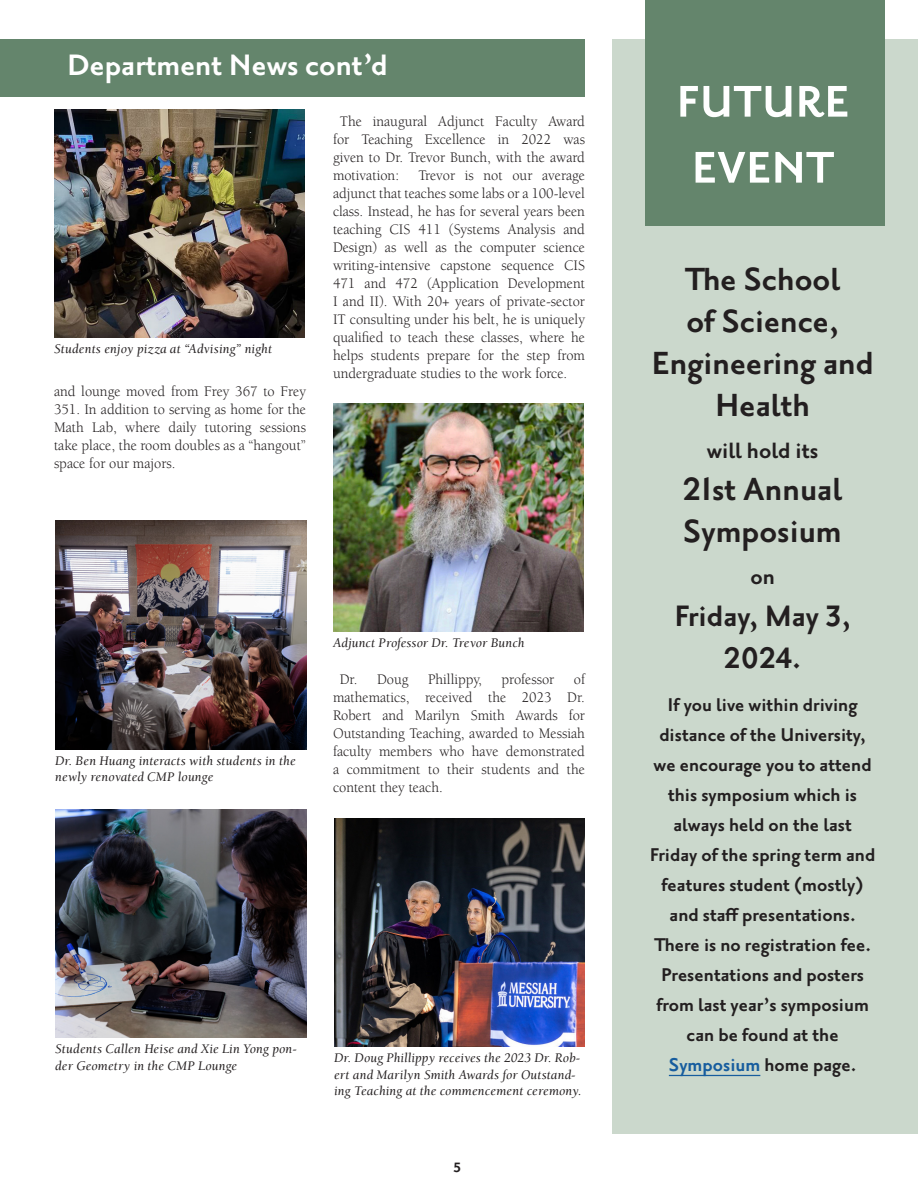
<style>
.page{position:relative;width:918px;height:1188px;background:#fff}
.page>*{position:absolute;margin:0;border:0;box-sizing:border-box;transform-origin:0 0}
.t1{font:700 54px/66px "Priori Sans OT";color:#fff}
.t2{font:700 39px/42px "Priori Sans OT";color:#231f20;text-align:center}
.t3{font:700 36px "Priori Sans OT";color:#fff}
.t4{font:700 36px/42px "Priori Sans OT";color:#231f20;text-align:center}
.t5{font:700 27px "Priori Sans OT";color:#231f20}
.t6{font:700 22.5px/30px "Priori Sans OT";color:#231f20;text-align:center}
.t7{font:700 16.5px "Priori Sans OT";color:#231f20}
.t8{font:15px/18px "Berkeley Std";color:#231f20;text-align:justify;scale:.96 1}
.t9{font:italic 13.5px/16.5px "Berkeley Std";letter-spacing:.01em;color:#231f20}
.s1{color:#175d9e}
</style>
<div class="page">
<hr style="left:0;top:39px;width:1px;height:512px;background:#97b29a">
<div style="left:612px;top:39px;width:306px;height:1095px;background:#cbd8cc"></div>
<div style="left:0;top:39px;width:585px;height:58px;background:#64856c"></div>
<div style="left:645px;top:0;width:240px;height:226px;background:#64856c"></div>
<img style="left:55px;top:110px;width:250px;height:228px">
<img style="left:55px;top:810px;width:251px;height:228px">
<img style="left:55px;top:521px;width:251px;height:228px">
<img style="left:333px;top:404px;width:251px;height:228px">
<img style="left:334px;top:818px;width:251px;height:229px">
<hr style="left:669px;top:1075px;width:91px;height:1px;background:#175d9e">
<h3 class="t3" style="left:67px;top:49px;width:322px">Department News cont’d</h3>
<p class="t9" style="left:54px;top:341px;width:219px">Students enjoy pizza at “Advising” night</p>
<p class="t8" style="left:54px;top:383px;width:264px">and lounge moved from Frey 367 to Frey 351. In addition to serving as home for the Math Lab, where daily tutoring sessions take place, the room doubles as a “hangout” space for our majors.</p>
<p class="t8" style="left:333px;top:113px;width:264px;text-indent:7px">The inaugural Adjunct Faculty Award for Teaching Excellence in 2022 was given to Dr. Trevor Bunch, with the award motivation:</p>
<p class="t8" style="left:333px;top:167px;width:264px;text-indent:85px">Trevor is not our average adjunct that teaches some labs or a 100-level class. Instead, he has for several years been teaching CIS 411 (Systems Analysis and Design) as well as the computer science writing-intensive capstone sequence CIS 471 and 472 (Application Development I and II). With 20+ years of private-sector IT consulting under his belt, he is uniquely qualified to teach these classes, where he helps students prepare for the step from undergraduate studies to the work force.</p>
<p class="t9" style="left:55px;top:752px;width:242px">Dr. Ben Huang interacts with students in the newly renovated CMP lounge</p>
<p class="t9" style="left:333px;top:635px;width:193px">Adjunct Professor Dr. Trevor Bunch</p>
<p class="t8" style="left:333px;top:671px;width:264px;text-indent:241px">of mathematics, received the 2023 Dr.<br>Robert and Marilyn Smith Awards for Outstanding Teaching, awarded to Messiah faculty members who have demonstrated a commitment to their students and the content they teach.</p>
<p class="t8" style="left:340px;top:671px;width:73px">Dr. Doug</p>
<p class="t8" style="left:428px;top:671px;width:58px">Phillippy,</p>
<p class="t8" style="left:502px;top:671px;width:56px">professor</p>
<p class="t9" style="left:55px;top:1041px;width:243px">Students Callen Heise and Xie Lin Yong pon&shy;der Geometry in the CMP Lounge</p>
<p class="t9" style="left:334px;top:1050px;width:249px">Dr. Doug Phillippy receives the 2023 Dr. Rob&shy;ert and Marilyn Smith Awards for Outstand&shy;ing Teaching at the commencement ceremony.</p>
<p class="t7" style="left:454px;top:1160px;width:9px">5</p>
<h1 class="t1" style="left:676px;top:71px;width:175px">FUTURE<br>EVENT</h1>
<h2 class="t2" style="left:652px;top:260px;width:224px">The School<br>of Science,<br>Engineering and<br>Health</h2>
<h3 class="t5" style="left:707px;top:438px;width:113px">will hold its</h3>
<h2 class="t2" style="left:683px;top:470px;width:161px;text-align:left">21st Annual<br>Symposium</h2>
<h3 class="t5" style="left:750px;top:564px;width:26px">on</h3>
<h3 class="t4" style="left:675px;top:597px;width:178px">Friday, May 3,<br>2024.</h3>
<p class="t6" style="left:650px;top:691px;width:227px">If you live within driving distance of the University, we encourage you to attend this symposium which is always held on the last<br>Friday of the spring term and features student (mostly) and staff presentations.<br>There is no registration fee.<br>Presentations and posters from last year’s symposium can be found at the<br><span class="s1">Symposium</span> home page.</p>
</div>
